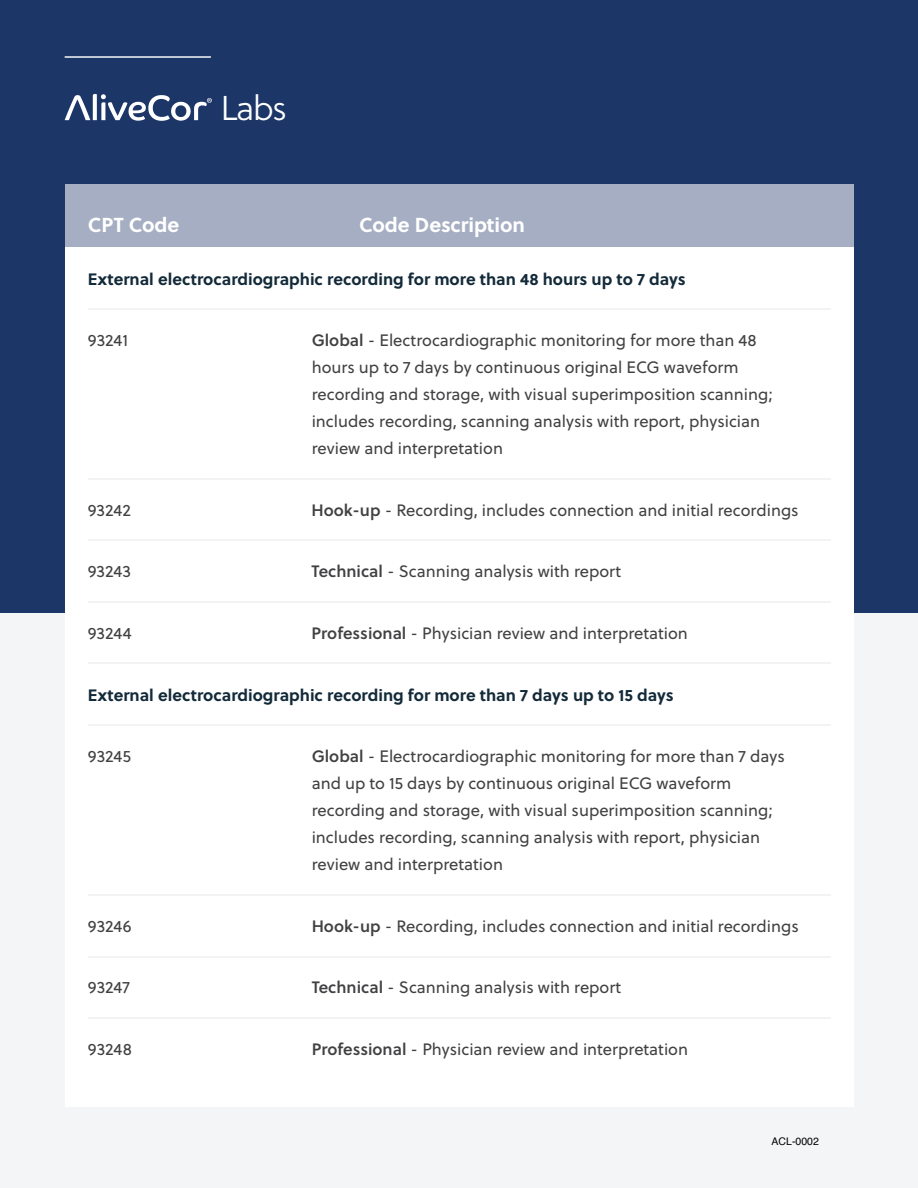
<style>
.page{position:relative;width:918px;height:1188px;background:#f4f5f7}
.page>*{position:absolute;margin:0;border:0;box-sizing:border-box;transform-origin:0 0}
.t1{font:34.35px "Soleil Lt";color:#fff}
.t2{font:700 20.25px "Soleil";letter-spacing:-.005em;color:#fff}
.t3{font:16.5px/27px "Soleil";color:#414042}
.t4{font:700 16.5px "Soleil";color:#132a39}
.t5{font:10.5px "Helvetica";color:#000}
.s1{font-family:"Soleil Sb"}
</style>
<div class="page">
<div style="left:0;top:0;width:918px;height:612px;background:#1d3668"></div>
<hr style="left:65px;top:56px;width:146px;height:2px;background:#f5f8f9">
<svg style="left:65px;top:94px;width:147px;height:27px"></svg>
<div style="left:65px;top:232px;width:789px;height:875px;background:#fff"></div>
<hr style="left:88px;top:309px;width:742px;height:1px;background:#f2f3f4">
<hr style="left:88px;top:478px;width:742px;height:1px;background:#f2f3f4">
<hr style="left:88px;top:540px;width:742px;height:1px;background:#f2f3f4">
<hr style="left:88px;top:601px;width:742px;height:1px;background:#f2f3f4">
<hr style="left:88px;top:1018px;width:742px;height:1px;background:#f2f3f4">
<hr style="left:88px;top:956px;width:742px;height:1px;background:#f2f3f4">
<hr style="left:88px;top:894px;width:742px;height:1px;background:#f2f3f4">
<hr style="left:88px;top:725px;width:742px;height:1px;background:#f2f3f4">
<hr style="left:88px;top:663px;width:742px;height:1px;background:#f2f3f4">
<div style="left:65px;top:184px;width:789px;height:63px;background:#a5aec2"></div>
<h1 class="t1" style="left:220px;top:84px;width:68px">Labs</h1>
<p class="t2" style="left:88px;top:209px;width:93px">CPT Code</p>
<p class="t2" style="left:359px;top:209px;width:167px">Code Description</p>
<p class="t4" style="left:88px;top:266px;width:600px">External electrocardiographic recording for more than 48 hours up to 7 days</p>
<p class="t3" style="left:88px;top:326px;width:42px">93241</p>
<p class="t3" style="left:312px;top:326px;width:462px"><span class="s1">Global</span> - Electrocardiographic monitoring for more than 48 hours up to 7 days by continuous original ECG waveform recording and storage, with visual superimposition scanning; includes recording, scanning analysis with report, physician review and interpretation</p>
<p class="t3" style="left:88px;top:496px;width:45px">93242</p>
<p class="t3" style="left:312px;top:496px;width:489px"><span class="s1">Hook-up</span> - Recording, includes connection and initial recordings</p>
<p class="t3" style="left:88px;top:557px;width:45px">93243</p>
<p class="t3" style="left:312px;top:557px;width:311px"><span class="s1">Technical</span> - Scanning analysis with report</p>
<p class="t3" style="left:88px;top:619px;width:45px">93244</p>
<p class="t3" style="left:312px;top:619px;width:378px"><span class="s1">Professional</span> - Physician review and interpretation</p>
<p class="t4" style="left:88px;top:682px;width:588px">External electrocardiographic recording for more than 7 days up to 15 days</p>
<p class="t3" style="left:88px;top:742px;width:45px">93245</p>
<p class="t3" style="left:312px;top:742px;width:475px"><span class="s1">Global</span> - Electrocardiographic monitoring for more than 7 days and up to 15 days by continuous original ECG waveform recording and storage, with visual superimposition scanning; includes recording, scanning analysis with report, physician review and interpretation</p>
<p class="t3" style="left:88px;top:912px;width:45px">93246</p>
<p class="t3" style="left:312px;top:912px;width:489px"><span class="s1">Hook-up</span> - Recording, includes connection and initial recordings</p>
<p class="t3" style="left:88px;top:973px;width:44px">93247</p>
<p class="t3" style="left:312px;top:973px;width:311px"><span class="s1">Technical</span> - Scanning analysis with report</p>
<p class="t3" style="left:88px;top:1035px;width:46px">93248</p>
<p class="t3" style="left:312px;top:1035px;width:378px"><span class="s1">Professional</span> - Physician review and interpretation</p>
<p class="t5" style="left:772px;top:1134px;width:49px">ACL-0002</p>
</div>
